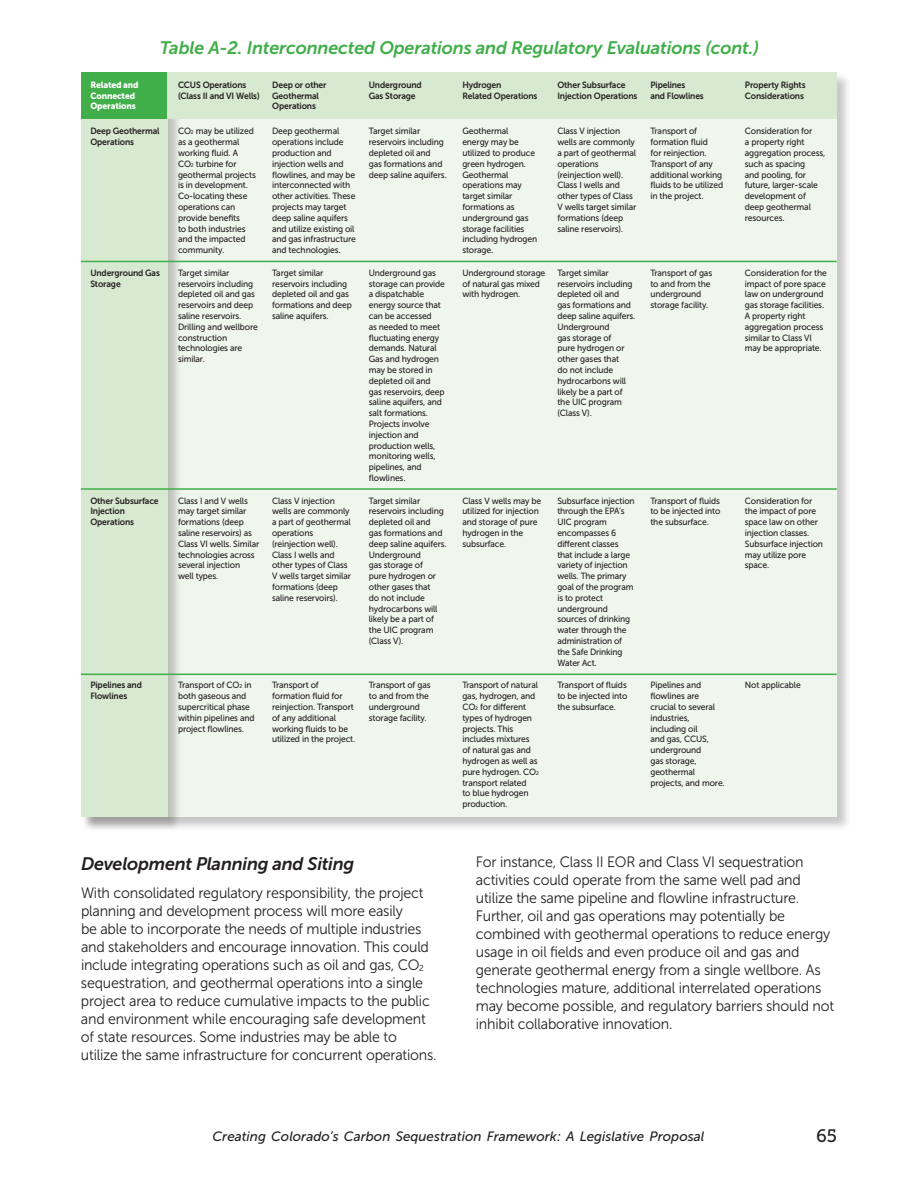
<style>
.page{position:relative;width:918px;height:1188px;background:#fff}
.page>*{position:absolute;margin:0;border:0;box-sizing:border-box;transform-origin:0 0}
.t1{font:italic 18px "Museo Sans 700";letter-spacing:-.01em;color:#40ae49}
.t2{font:italic 18px "Museo Sans 700";letter-spacing:-.015em;color:#231f20}
.t3{font:18px "Museo Slab 500";color:#231f20}
.t4{font:15px/18px "Museo Sans 300";letter-spacing:-.015em;color:#231f20;scale:.95 1}
.t5{font:italic 13.5px "Museo Sans 500";color:#231f20}
.t6{font:9px/10.8px "Museo Sans 500";letter-spacing:-.015em;color:#231f20;scale:.95 1}
.t7{font:9px/10.8px "Museo Sans 700";letter-spacing:-.015em;color:#231f20;scale:.95 1}
.t8{font:9px/10.8px "Museo Sans 500";letter-spacing:-.015em;color:#231f20;scale:.94 1}
.t9{font:9px/10.8px "Museo Sans 900";letter-spacing:-.015em;color:#fff;scale:.95 1}
.s1{font-size:5.25px}
.s2{font-size:8.7px}
</style>
<div class="page">
<div style="left:81px;top:72px;width:771px;height:760px;background:#231f20;opacity:.25"></div>
<div style="left:81px;top:72px;width:756px;height:745px;background:#eff6ec"></div>
<div style="left:81px;top:72px;width:102px;height:760px;background:#231f20;opacity:.25"></div>
<div style="left:81px;top:72px;width:86px;height:745px;background:#d8e9d2"></div>
<div style="left:81px;top:72px;width:756px;height:47px;background:#d8e9d2"></div>
<div style="left:81px;top:72px;width:86px;height:47px;background:#40ae49"></div>
<hr style="left:81px;top:488px;width:756px;height:2px;background:#40ae49">
<hr style="left:81px;top:261px;width:756px;height:1px;background:#40ae49">
<hr style="left:81px;top:674px;width:756px;height:1px;background:#40ae49">
<h1 class="t1" style="left:160px;top:38px;width:601px">Table A-2. Interconnected Operations and Regulatory Evaluations (cont.)</h1>
<p class="t7" style="left:178px;top:79px;width:87px">CCUS Operations (Class II and VI Wells)</p>
<p class="t7" style="left:272px;top:79px;width:59px">Deep or other<br>Geothermal<br>Operations</p>
<p class="t7" style="left:369px;top:79px;width:57px">Underground<br>Gas Storage</p>
<p class="t7" style="left:462px;top:79px;width:81px">Hydrogen<br>Related Operations</p>
<p class="t7" style="left:557px;top:79px;width:86px">Other Subsurface<br>Injection Operations</p>
<p class="t7" style="left:650px;top:79px;width:58px">Pipelines<br>and Flowlines</p>
<p class="t9" style="left:90px;top:79px;width:52px">Related and<br>Connected<br>Operations</p>
<p class="t7" style="left:745px;top:79px;width:65px">Property Rights<br>Considerations</p>
<p class="t7" style="left:90px;top:126px;width:74px">Deep Geothermal<br>Operations</p>
<p class="t6" style="left:462px;top:126px;width:80px">Geothermal energy may be utilized to produce green hydrogen.<br>Geothermal operations may target similar formations as underground gas storage facilities including hydrogen storage.</p>
<p class="t6" style="left:462px;top:267px;width:89px">Underground storage of natural gas mixed with hydrogen.</p>
<p class="t6" style="left:557px;top:126px;width:85px">Class V injection wells are commonly a part of geothermal operations (reinjection well).<br>Class I wells and other types of Class<br>V wells target similar formations (deep saline reservoirs).</p>
<p class="t6" style="left:557px;top:267px;width:84px">Target similar reservoirs including depleted oil and<br>gas formations and deep saline aquifers.<br>Underground<br>gas storage of<br>pure hydrogen or other gases that<br>do not include hydrocarbons will likely be a part of the UIC program (Class V).</p>
<p class="t6" style="left:745px;top:126px;width:86px">Consideration for<br>a property right aggregation process, such as spacing<br>and pooling, for future, larger-scale development of deep geothermal resources.</p>
<p class="t6" style="left:178px;top:126px;width:83px">CO<span class="s1">2</span> may be utilized as a geothermal working fluid. A<br>CO<span class="s1">2</span> turbine for geothermal projects is in development.<br>Co-locating these operations can provide benefits<br>to both industries and the impacted community.</p>
<p class="t6" style="left:178px;top:267px;width:86px">Target similar reservoirs including depleted oil and gas reservoirs and deep saline reservoirs.<br>Drilling and wellbore construction technologies are similar.</p>
<p class="t6" style="left:650px;top:126px;width:78px">Transport of formation fluid<br>for reinjection.<br>Transport of any additional working fluids to be utilized in the project.</p>
<p class="t6" style="left:272px;top:126px;width:90px">Deep geothermal operations include production and injection wells and flowlines, and may be interconnected with other activities. These projects may target deep saline aquifers and utilize existing oil and gas infrastructure and technologies.</p>
<p class="t6" style="left:272px;top:267px;width:86px">Target similar reservoirs including depleted oil and gas formations and deep saline aquifers.</p>
<p class="t6" style="left:369px;top:126px;width:84px">Target similar reservoirs including depleted oil and<br>gas formations and deep saline aquifers.</p>
<p class="t7" style="left:90px;top:267px;width:75px">Underground Gas<br>Storage</p>
<p class="t6" style="left:745px;top:267px;width:88px">Consideration for the impact of pore space law on underground gas storage facilities.<br>A property right aggregation process similar to Class VI may be appropriate.</p>
<p class="t6" style="left:650px;top:267px;width:67px">Transport of gas to and from the underground storage facility.</p>
<p class="t6" style="left:369px;top:267px;width:82px">Underground gas storage can provide a dispatchable energy source that can be accessed<br>as needed to meet fluctuating energy demands. Natural<br>Gas and hydrogen may be stored in depleted oil and gas reservoirs, deep saline aquifers, and salt formations.<br>Projects involve injection and production wells, monitoring wells, pipelines, and flowlines.</p>
<p class="t6" style="left:369px;top:495px;width:84px">Target similar reservoirs including depleted oil and<br>gas formations and deep saline aquifers.<br>Underground<br>gas storage of<br>pure hydrogen or other gases that<br>do not include hydrocarbons will likely be a part of the UIC program (Class V).</p>
<p class="t6" style="left:369px;top:680px;width:67px">Transport of gas to and from the underground storage facility.</p>
<p class="t7" style="left:90px;top:495px;width:73px">Other Subsurface<br>Injection<br>Operations</p>
<p class="t6" style="left:178px;top:495px;width:87px">Class I and V wells may target similar formations (deep saline reservoirs) as<br>Class VI wells. Similar technologies across several injection<br>well types.</p>
<p class="t6" style="left:272px;top:495px;width:85px">Class V injection wells are commonly a part of geothermal operations (reinjection well).<br>Class I wells and other types of Class<br>V wells target similar formations (deep saline reservoirs).</p>
<p class="t6" style="left:462px;top:495px;width:85px">Class V wells may be utilized for injection and storage of pure hydrogen in the subsurface.</p>
<p class="t8" style="left:557px;top:495px;width:84px">Subsurface injection through the EPA’s<br>UIC program encompasses 6 different classes that include a large variety of injection wells. The primary goal of the program is to protect underground sources of drinking water through the administration of the Safe Drinking<br>Water Act.</p>
<p class="t6" style="left:557px;top:680px;width:75px;text-align:justify">Transport of fluids to be injected into the subsurface.</p>
<p class="t6" style="left:745px;top:495px;width:84px">Consideration for the impact of pore space law on other injection classes.<br>Subsurface injection may utilize pore space.</p>
<p class="t6" style="left:650px;top:495px;width:75px;text-align:justify">Transport of fluids to be injected into the subsurface.</p>
<p class="t6" style="left:178px;top:680px;width:82px">Transport of CO<span class="s1">2</span> in both gaseous and supercritical phase within pipelines and project flowlines.</p>
<p class="t6" style="left:272px;top:680px;width:89px">Transport of formation fluid for reinjection. Transport of any additional working fluids to be utilized in the project.</p>
<p class="t6" style="left:462px;top:680px;width:82px">Transport of natural gas, hydrogen, and<br>CO<span class="s1">2</span> for different types of hydrogen projects. This includes mixtures of natural gas and hydrogen as well as pure hydrogen. CO<span class="s1">2 </span>transport related<br>to blue hydrogen production.</p>
<p class="t7" style="left:90px;top:680px;width:56px">Pipelines and<br>Flowlines</p>
<p class="t6" style="left:650px;top:680px;width:80px">Pipelines and flowlines are crucial to several industries, including oil<br>and gas, CCUS, underground<br>gas storage, geothermal projects, and more.</p>
<p class="t6" style="left:745px;top:680px;width:60px">Not applicable</p>
<h1 class="t2" style="left:81px;top:853px;width:275px">Development Planning and Siting</h1>
<p class="t4" style="left:81px;top:884px;width:376px">With consolidated regulatory responsibility, the project planning and development process will more easily<br>be able to incorporate the needs of multiple industries and stakeholders and encourage innovation. This could include integrating operations such as oil and gas, CO<span class="s2">2 </span>sequestration, and geothermal operations into a single project area to reduce cumulative impacts to the public and environment while encouraging safe development of state resources. Some industries may be able to utilize the same infrastructure for concurrent operations.</p>
<p class="t4" style="left:476px;top:853px;width:379px">For instance, Class II EOR and Class VI sequestration activities could operate from the same well pad and utilize the same pipeline and flowline infrastructure.<br>Further, oil and gas operations may potentially be combined with geothermal operations to reduce energy usage in oil fields and even produce oil and gas and generate geothermal energy from a single wellbore. As technologies mature, additional interrelated operations may become possible, and regulatory barriers should not inhibit collaborative innovation.</p>
<h3 class="t5" style="left:213px;top:1129px;width:493px">Creating Colorado’s Carbon Sequestration Framework: A Legislative Proposal</h3>
<h1 class="t3" style="left:816px;top:1125px;width:22px">65</h1>
</div>
